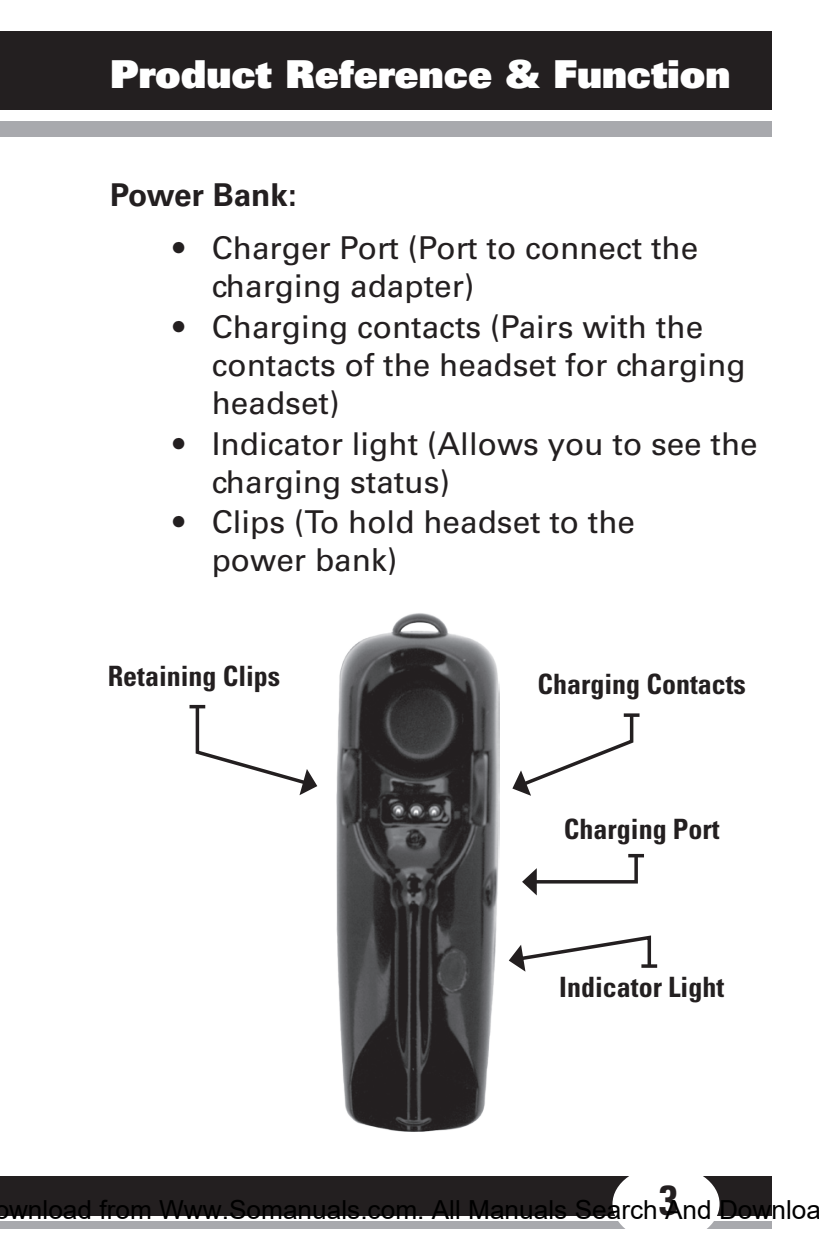
<style>
.page{position:relative;width:819px;height:1260px;background:#fff}
.page>*{position:absolute;margin:0;border:0;box-sizing:border-box;transform-origin:0 0}
.t1{font:900 38.5px "Univers";color:#fff}
.t2{font:31.5px/37.8px "Univers";color:#231f20}
.t3{font:700 31.5px "Univers";color:#231f20}
.t4{font:700 condensed 28px "Univers";color:#231f20}
.t5{font:26.25px "Arial";color:#000}
</style>
<div class="page">
<div style="left:0;top:32px;width:772px;height:78px;background:#231f20"></div>
<div style="left:0;top:121px;width:772px;height:15px;background:#a8a9ad"></div>
<div style="left:0;top:1176px;width:772px;height:39px;background:#231f20"></div>
<div style="left:0;top:1221px;width:772px;height:7px;background:#a8a9ad"></div>
<div style="left:612px;top:1166px;width:108px;height:76px;background:#fff;border-radius:50%"></div>
<img style="left:336px;top:613px;width:163px;height:518px">
<hr style="left:190px;top:705px;width:15px;height:3px;background:#231f20">
<svg style="left:194px;top:704px;width:123px;height:91px"></svg>
<svg style="left:653px;top:964px;width:4px;height:4px"></svg>
<svg style="left:509px;top:935px;width:144px;height:37px"></svg>
<hr style="left:628px;top:854px;width:16px;height:3px;background:#231f20">
<svg style="left:522px;top:853px;width:118px;height:42px"></svg>
<svg style="left:635px;top:713px;width:5px;height:4px"></svg>
<svg style="left:512px;top:713px;width:123px;height:83px"></svg>
<p class="t1" style="left:110px;top:49px;width:622px">Product Reference &amp; Function</p>
<p class="t3" style="left:110px;top:176px;width:188px">Power Bank:</p>
<p class="t2" style="left:212px;top:230px;width:488px;text-indent:-38px">• Charger Port (Port to connect the charging adapter)</p>
<p class="t2" style="left:212px;top:308px;width:535px;text-indent:-38px">• Charging contacts (Pairs with the contacts of the headset for charging headset)</p>
<p class="t2" style="left:212px;top:425px;width:548px;text-indent:-38px">• Indicator light (Allows you to see the charging status)</p>
<p class="t2" style="left:212px;top:504px;width:425px;text-indent:-38px">• Clips (To hold headset to the power bank)</p>
<p class="t4" style="left:108px;top:659px;width:174px">Retaining Clips</p>
<p class="t4" style="left:538px;top:667px;width:210px">Charging Contacts</p>
<p class="t4" style="left:564px;top:812px;width:157px">Charging Port</p>
<p class="t4" style="left:559px;top:970px;width:166px">Indicator Light</p>
<p class="t5" style="left:-6px;top:1196px;width:828px">ownload from Www.Somanuals.com. All Manuals Search And Downloa</p>
</div>
